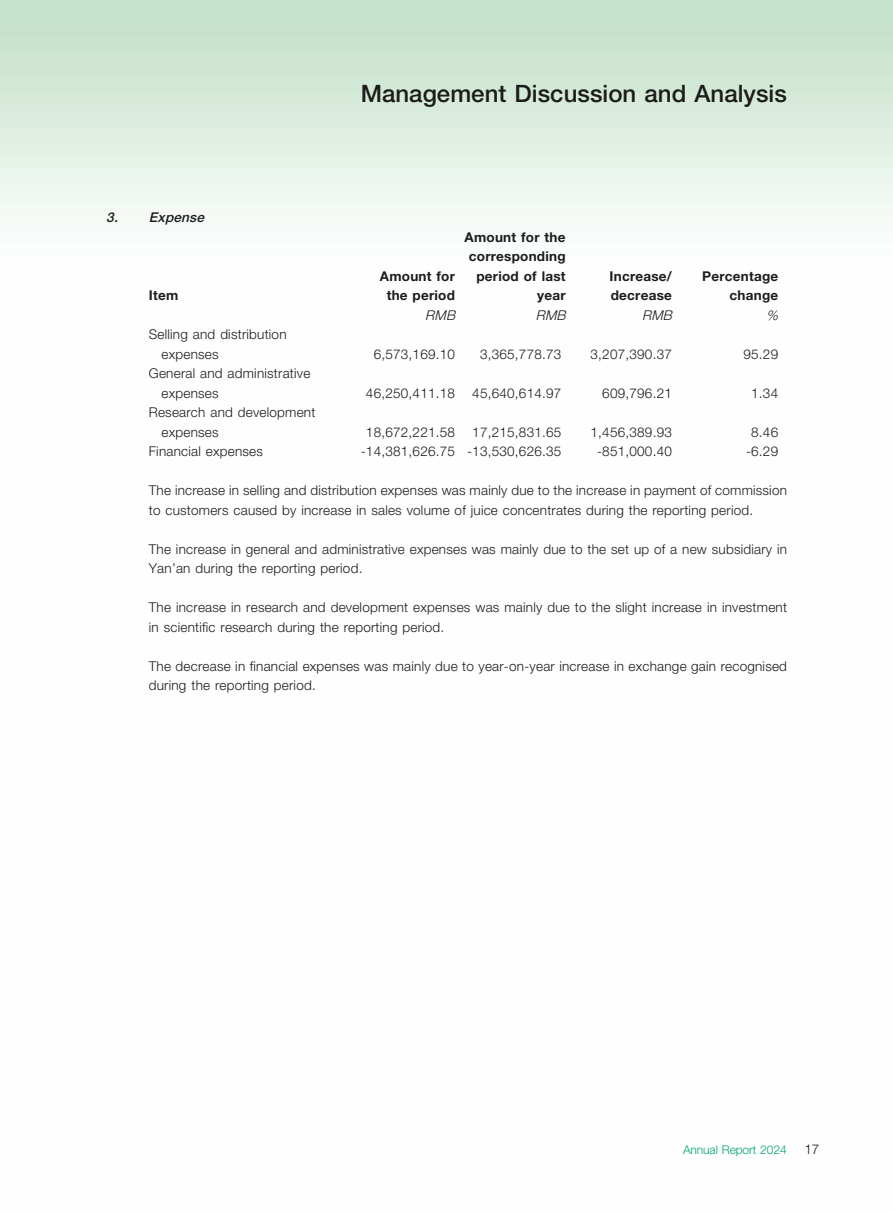
<style>
.page{position:relative;width:893px;height:1212px;background:#fff}
.page>*{position:absolute;margin:0;border:0;box-sizing:border-box;transform-origin:0 0}
.t1{font:500 24px "Helvetica Neue LT Pro";color:#1c1c1b}
.t2{font:300 13.5px/19.5px "Helvetica Neue LT Pro";letter-spacing:.015em;color:#1c1c1b}
.t3{font:700 13.5px/19.5px "Helvetica Neue LT Pro";letter-spacing:.015em;color:#1c1c1b;text-align:right}
.t4{font:italic 300 13.5px "Helvetica Neue LT Pro";color:#1c1c1b}
.t5{font:italic 500 13.5px "Helvetica Neue LT Pro";color:#1c1c1b}
.t6{font:300 12px "Helvetica Neue LT Pro";letter-spacing:-.005em;color:#00a867}
</style>
<div class="page">
<p class="t5" style="left:106px;top:209px;width:103px">3. Expense</p>
<p class="t3" style="left:149px;top:285px;width:31px">Item</p>
<p class="t2" style="left:162px;top:324px;width:127px;text-indent:-13px">Selling and distribution expenses</p>
<p class="t2" style="left:162px;top:363px;width:150px;text-indent:-13px">General and administrative expenses</p>
<p class="t2" style="left:162px;top:402px;width:155px;text-indent:-13px">Research and development expenses</p>
<h1 class="t1" style="left:361px;top:79px;width:428px">Management Discussion and Analysis</h1>
<p class="t3" style="left:380px;top:266px;width:77px;text-align:center">Amount for the period</p>
<p class="t3" style="left:465px;top:227px;width:102px">Amount for the corresponding period of last year</p>
<p class="t3" style="left:610px;top:266px;width:64px;text-align:left">Increase/ decrease</p>
<p class="t3" style="left:702px;top:266px;width:78px">Percentage change</p>
<p class="t4" style="left:425px;top:307px;width:35px">RMB</p>
<p class="t4" style="left:536px;top:307px;width:35px">RMB</p>
<p class="t4" style="left:642px;top:307px;width:35px">RMB</p>
<p class="t4" style="left:766px;top:307px;width:17px">%</p>
<p class="t2" style="left:374px;top:344px;width:83px">6,573,169.10</p>
<p class="t2" style="left:480px;top:344px;width:83px">3,365,778.73</p>
<p class="t2" style="left:591px;top:344px;width:83px">3,207,390.37</p>
<p class="t2" style="left:743px;top:344px;width:36px">95.29</p>
<p class="t2" style="left:366px;top:383px;width:91px">46,250,411.18</p>
<p class="t2" style="left:472px;top:383px;width:91px">45,640,614.97</p>
<p class="t2" style="left:602px;top:383px;width:71px">609,796.21</p>
<p class="t2" style="left:751px;top:383px;width:28px">1.34</p>
<p class="t2" style="left:366px;top:422px;width:91px">18,672,221.58</p>
<p class="t2" style="left:472px;top:422px;width:91px">17,215,831.65</p>
<p class="t2" style="left:591px;top:422px;width:83px">1,456,389.93</p>
<p class="t2" style="left:751px;top:422px;width:28px">8.46</p>
<p class="t2" style="left:149px;top:441px;width:116px">Financial expenses</p>
<p class="t2" style="left:361px;top:441px;width:202px">-14,381,626.75 -13,530,626.35</p>
<p class="t2" style="left:597px;top:441px;width:76px">-851,000.40</p>
<p class="t2" style="left:746px;top:441px;width:34px">-6.29</p>
<p class="t2" style="left:149px;top:480px;width:640px">The increase in selling and distribution expenses was mainly due to the increase in payment of commission to customers caused by increase in sales volume of juice concentrates during the reporting period.</p>
<p class="t2" style="left:149px;top:539px;width:640px">The increase in general and administrative expenses was mainly due to the set up of a new subsidiary in<br>Yan’an during the reporting period.</p>
<p class="t2" style="left:149px;top:597px;width:640px">The increase in research and development expenses was mainly due to the slight increase in investment in scientific research during the reporting period.</p>
<p class="t2" style="left:149px;top:656px;width:640px">The decrease in financial expenses was mainly due to year-on-year increase in exchange gain recognised during the reporting period.</p>
<p class="t6" style="left:683px;top:1142px;width:105px">Annual Report 2024</p>
<p class="t2" style="left:804px;top:1138px;width:16px">17</p>
</div>
